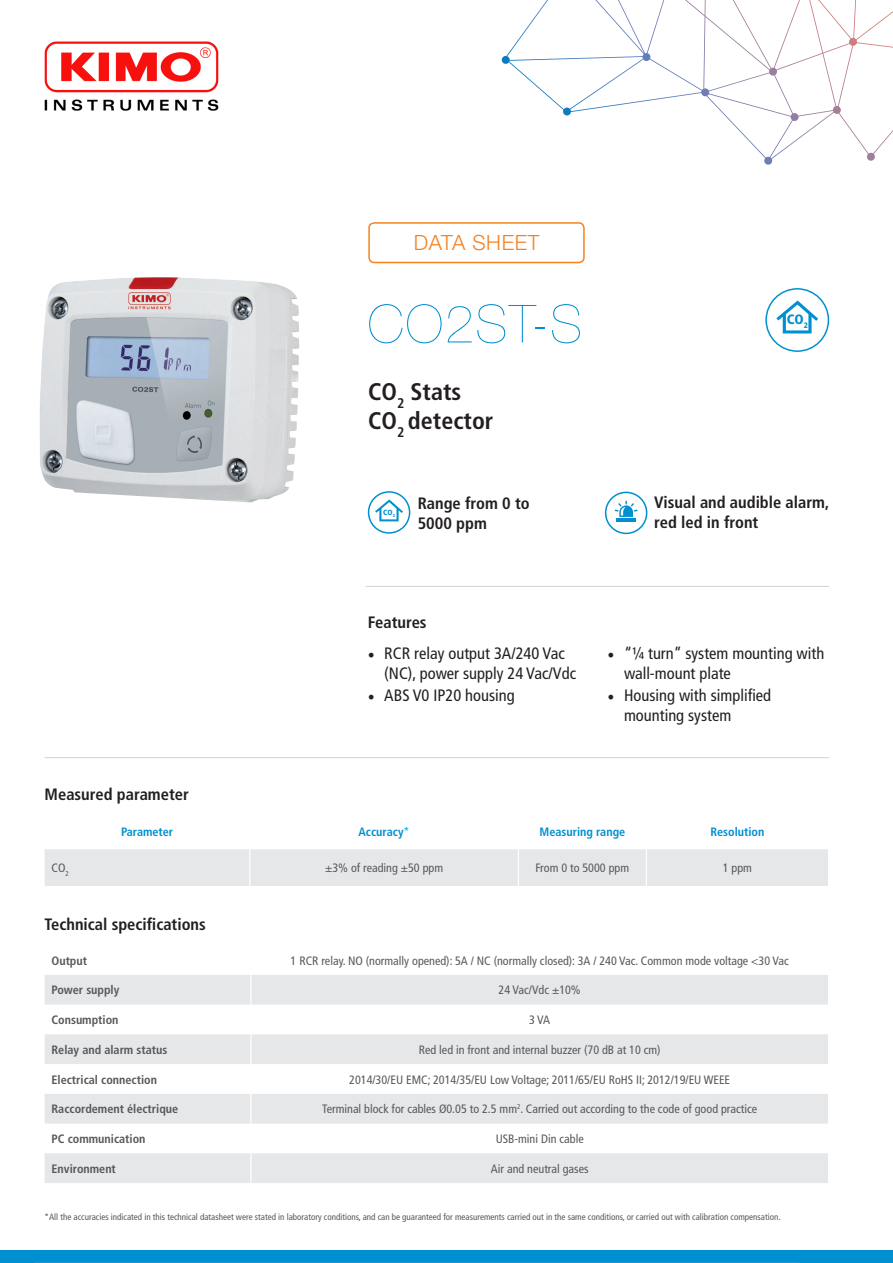
<style>
.page{position:relative;width:893px;height:1263px;background:#fff}
.page>*{position:absolute;margin:0;border:0;box-sizing:border-box;transform-origin:0 0}
.t1{font:200 52.5px "Helvetica Neue LT Std";letter-spacing:.03em;color:#008fd0}
.t2{font:700 condensed 24px "Frutiger LT Std";color:#231f20}
.t3{font:300 21px "Helvetica Neue LT Std";letter-spacing:.03em;color:#f58220}
.t4{font:condensed 16.5px/19.8px "Frutiger LT Std";color:#231f20}
.t5{font:700 condensed 16.5px/19.8px "Frutiger LT Std";color:#231f20}
.t6{font:900 condensed 13.5px "Frutiger LT Std";color:#008fd0}
.t7{font:condensed 12.15px "Frutiger LT Std";color:#57585a}
.t8{font:700 condensed 12.15px "Frutiger LT Std";color:#57585a}
.t9{font:700 condensed 12.15px "Frutiger LT Std";color:#008fd0}
.t10{font:condensed 9px "Frutiger LT Std";color:#57585a}
.t11{font:900 condensed 7.5px "Frutiger LT Std";color:#008fd0}
.s1{font-family:"Minion Pro";font-stretch:normal;font-size:18px}
.s2{font-weight:400;color:#00aeef}
</style>
<div class="page">
<svg style="left:502px;top:0;width:391px;height:165px"></svg>
<img style="left:39px;top:277px;width:260px;height:225px">
<div style="left:0;top:1251px;width:893px;height:12px;background:#008fd0"></div>
<hr style="left:366px;top:586px;width:463px;height:1px;background:#d1d2d4">
<div style="left:368px;top:222px;width:217px;height:41px;border:2px solid #f58220;border-radius:5px"></div>
<div style="left:45px;top:849px;width:783px;height:37px;background:#e6e7e9"></div>
<hr style="left:249px;top:849px;width:1px;height:37px;background:#fff">
<hr style="left:518px;top:849px;width:1px;height:37px;background:#fff">
<hr style="left:646px;top:849px;width:1px;height:37px;background:#fff">
<hr style="left:34px;top:1262px;width:765px;height:1px;background:#d1d2d4">
<hr style="left:45px;top:757px;width:784px;height:1px;background:#d1d2d4">
<img style="left:44px;top:41px;width:175px;height:70px">
<svg style="left:605px;top:492px;width:42px;height:42px"></svg>
<svg style="left:45px;top:975px;width:783px;height:208px;fill:#e6e7e9"></svg>
<svg style="left:250px;top:975px;width:1px;height:29px"></svg>
<hr style="left:250px;top:1004px;width:1px;height:30px;background:#fff">
<hr style="left:250px;top:1034px;width:1px;height:30px;background:#fff">
<hr style="left:250px;top:1064px;width:1px;height:30px;background:#fff">
<svg style="left:250px;top:1094px;width:1px;height:29px"></svg>
<hr style="left:250px;top:1123px;width:1px;height:30px;background:#fff">
<hr style="left:250px;top:1153px;width:1px;height:30px;background:#fff">
<div style="left:765px;top:288px;width:64px;height:64px;border:2px solid #008fd0;border-radius:50%"></div>
<svg style="left:776px;top:300px;width:42px;height:33px"></svg>
<svg style="left:369px;top:492px;width:41px;height:41px"></svg>
<div style="left:368px;top:491px;width:42px;height:43px;border:2px solid #008fd0;border-radius:50%"></div>
<svg style="left:375px;top:499px;width:28px;height:22px"></svg>
<p class="t5" style="left:45px;top:784px;width:146px">Measured parameter</p>
<p class="t3" style="left:414px;top:229px;width:127px">DATA SHEET</p>
<p class="t1" style="left:368px;top:294px;width:216px">CO2ST-S</p>
<p class="t2" style="left:368px;top:378px;width:95px">CO<sub>2</sub> Stats</p>
<p class="t2" style="left:368px;top:406px;width:127px">CO<sub>2</sub> detector</p>
<p class="t11" style="left:383px;top:507px;width:13px">CO<sub>2</sub></p>
<p class="t5" style="left:418px;top:493px;width:114px">Range from 0 to<br>5000 ppm</p>
<p class="t6" style="left:787px;top:311px;width:23px">CO<sub>2</sub></p>
<p class="t5" style="left:654px;top:493px;width:177px">Visual and audible alarm, red led in front</p>
<p class="t5" style="left:368px;top:612px;width:60px">Features</p>
<p class="t4" style="left:384px;top:643px;width:193px;text-indent:-17px"><span class="s1">•</span> RCR relay output 3A/240 Vac (NC), power supply 24 Vac/Vdc</p>
<p class="t4" style="left:368px;top:685px;width:148px"><span class="s1">•</span> ABS V0 IP20 housing</p>
<p class="t4" style="left:624px;top:643px;width:202px;text-indent:-16px"><span class="s1">•</span> “¼ turn” system mounting with wall-mount plate</p>
<p class="t4" style="left:624px;top:685px;width:149px;text-indent:-16px"><span class="s1">•</span> Housing with simplified mounting system</p>
<p class="t9" style="left:121px;top:824px;width:54px">Parameter</p>
<p class="t9" style="left:359px;top:824px;width:53px">Accuracy<span class="s2">*</span></p>
<p class="t9" style="left:539px;top:824px;width:87px">Measuring range</p>
<p class="t9" style="left:710px;top:824px;width:55px">Resolution</p>
<p class="t7" style="left:52px;top:861px;width:19px">CO<sub>2</sub></p>
<p class="t7" style="left:325px;top:861px;width:120px">±3% of reading ±50 ppm</p>
<p class="t7" style="left:536px;top:861px;width:95px">From 0 to 5000 ppm</p>
<p class="t7" style="left:723px;top:861px;width:31px">1 ppm</p>
<p class="t5" style="left:45px;top:914px;width:163px">Technical specifications</p>
<p class="t8" style="left:52px;top:953px;width:37px">Output</p>
<p class="t7" style="left:291px;top:953px;width:500px">1 RCR relay. NO (normally opened): 5A / NC (normally closed): 3A / 240 Vac. Common mode voltage &lt;30 Vac</p>
<p class="t8" style="left:52px;top:983px;width:69px">Power supply</p>
<p class="t7" style="left:499px;top:983px;width:84px">24 Vac/Vdc ±10%</p>
<p class="t8" style="left:52px;top:1012px;width:68px">Consumption</p>
<p class="t7" style="left:529px;top:1013px;width:23px">3 VA</p>
<p class="t8" style="left:52px;top:1042px;width:117px">Relay and alarm status</p>
<p class="t7" style="left:419px;top:1042px;width:243px">Red led in front and internal buzzer (70 dB at 10 cm)</p>
<p class="t8" style="left:52px;top:1072px;width:107px">Electrical connection</p>
<p class="t7" style="left:349px;top:1072px;width:383px">2014/30/EU EMC; 2014/35/EU Low Voltage; 2011/65/EU RoHS II; 2012/19/EU WEEE</p>
<p class="t8" style="left:52px;top:1102px;width:128px">Raccordement électrique</p>
<p class="t7" style="left:322px;top:1102px;width:436px">Terminal block for cables Ø0.05 to 2.5 mm<sup>2</sup>. Carried out according to the code of good practice</p>
<p class="t8" style="left:52px;top:1131px;width:95px">PC communication</p>
<p class="t7" style="left:496px;top:1132px;width:90px">USB-mini Din cable</p>
<p class="t8" style="left:52px;top:1161px;width:66px">Environment</p>
<p class="t7" style="left:491px;top:1161px;width:99px">Air and neutral gases</p>
<p class="t10" style="left:45px;top:1211px;width:737px">*All the accuracies indicated in this technical datasheet were stated in laboratory conditions, and can be guaranteed for measurements carried out in the same conditions, or carried out with calibration compensation.</p>
</div>
